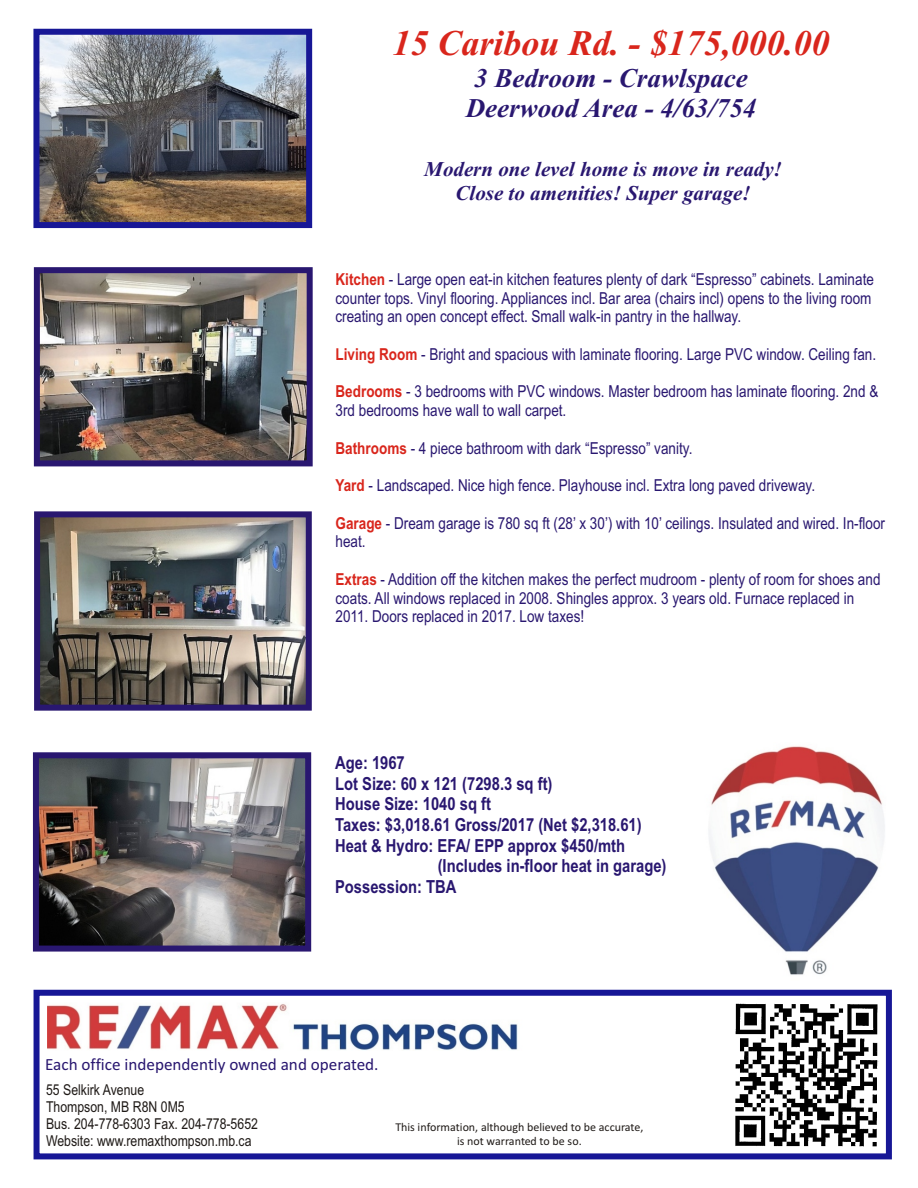
<style>
.page{position:relative;width:918px;height:1188px;background:#fff}
.page>*{position:absolute;margin:0;border:0;box-sizing:border-box;transform-origin:0 0}
.t1{font:italic 700 36px "Times New Roman";color:#d9261c}
.t2{font:italic 700 27px/29.8px "Times New Roman";color:#291770;text-align:center}
.t3{font:italic 700 21px/23.2px "Times New Roman";color:#291770;text-align:center}
.t4{font:700 18px "Arial Narrow";color:#291770}
.t5{font:17.1px "Calibri";color:#291770}
.t6{font:16.5px/18.8px "Arial Narrow";color:#291770}
.t7{font:15px/17px "Arial Narrow";color:#1f1a17}
.t8{font:12px/14.7px "Calibri";color:#1f1a17;text-align:center}
.s1{font-weight:700;color:#d9261c}
</style>
<div class="page">
<img style="left:47px;top:746px;width:840px;height:304px">
<div style="left:34px;top:990px;width:858px;height:169px;border:6px solid #171796"></div>
<img style="left:733px;top:1001px;width:147px;height:146px">
<img style="left:40px;top:36px;width:265px;height:185px">
<div style="left:33px;top:29px;width:279px;height:199px;border:6px solid #171796"></div>
<img style="left:41px;top:274px;width:265px;height:185px">
<div style="left:34px;top:267px;width:279px;height:199px;border:6px solid #291770"></div>
<img style="left:41px;top:518px;width:264px;height:186px">
<div style="left:34px;top:511px;width:278px;height:200px;border:6px solid #291770"></div>
<img style="left:40px;top:759px;width:264px;height:186px">
<div style="left:33px;top:752px;width:278px;height:200px;border:6px solid #291770"></div>
<h1 class="t1" style="left:393px;top:31px;width:439px">15 Caribou Rd. - $175,000.00</h1>
<h2 class="t2" style="left:466px;top:66px;width:292px">3 Bedroom - Crawlspace<br>Deerwood Area - 4/63/754</h2>
<p class="t3" style="left:424px;top:160px;width:359px">Modern one level home is move in ready!<br>Close to amenities! Super garage!</p>
<p class="t6" style="left:336px;top:271px;width:540px"><span class="s1">Kitchen</span> - Large open eat-in kitchen features plenty of dark “Espresso” cabinets. Laminate</p>
<p class="t6" style="left:336px;top:290px;width:537px">counter tops. Vinyl flooring. Appliances incl. Bar area (chairs incl) opens to the living room creating an open concept effect. Small walk-in pantry in the hallway.</p>
<p class="t6" style="left:336px;top:346px;width:542px"><span class="s1">Living Room</span> - Bright and spacious with laminate flooring. Large PVC window. Ceiling fan.</p>
<p class="t6" style="left:336px;top:384px;width:544px"><span class="s1">Bedrooms</span> - 3 bedrooms with PVC windows. Master bedroom has laminate flooring. 2nd &amp;</p>
<p class="t6" style="left:336px;top:402px;width:232px">3rd bedrooms have wall to wall carpet.</p>
<p class="t6" style="left:336px;top:440px;width:358px"><span class="s1">Bathrooms</span> - 4 piece bathroom with dark “Espresso” vanity.</p>
<p class="t6" style="left:336px;top:477px;width:481px"><span class="s1">Yard</span> - Landscaped. Nice high fence. Playhouse incl. Extra long paved driveway.</p>
<p class="t6" style="left:336px;top:515px;width:551px"><span class="s1">Garage</span> - Dream garage is 780 sq ft (28’ x 30’) with 10’ ceilings. Insulated and wired. In-floor</p>
<p class="t6" style="left:336px;top:534px;width:32px">heat.</p>
<p class="t6" style="left:336px;top:571px;width:547px"><span class="s1">Extras</span> - Addition off the kitchen makes the perfect mudroom - plenty of room for shoes and</p>
<p class="t6" style="left:336px;top:590px;width:520px">coats. All windows replaced in 2008. Shingles approx. 3 years old. Furnace replaced in<br>2011. Doors replaced in 2017. Low taxes!</p>
<p class="t4" style="left:335px;top:756px;width:71px">Age: 1967</p>
<p class="t4" style="left:335px;top:777px;width:219px">Lot Size: 60 x 121 (7298.3 sq ft)</p>
<p class="t4" style="left:335px;top:797px;width:157px">House Size: 1040 sq ft</p>
<p class="t4" style="left:335px;top:818px;width:308px">Taxes: $3,018.61 Gross/2017 (Net $2,318.61)</p>
<p class="t4" style="left:335px;top:838px;width:292px">Heat &amp; Hydro: EFA/ EPP approx $450/mth</p>
<p class="t4" style="left:438px;top:859px;width:230px">(Includes in-floor heat in garage)</p>
<p class="t4" style="left:335px;top:880px;width:123px">Possession: TBA</p>
<p class="t5" style="left:45px;top:1057px;width:335px">Each office independently owned and operated.</p>
<p class="t7" style="left:46px;top:1082px;width:213px">55 Selkirk Avenue<br>Thompson, MB R8N 0M5<br>Bus. 204-778-6303 Fax. 204-778-5652<br>Website: www.remaxthompson.mb.ca</p>
<p class="t8" style="left:395px;top:1120px;width:250px">This information, although believed to be accurate, is not warranted to be so.</p>
</div>
